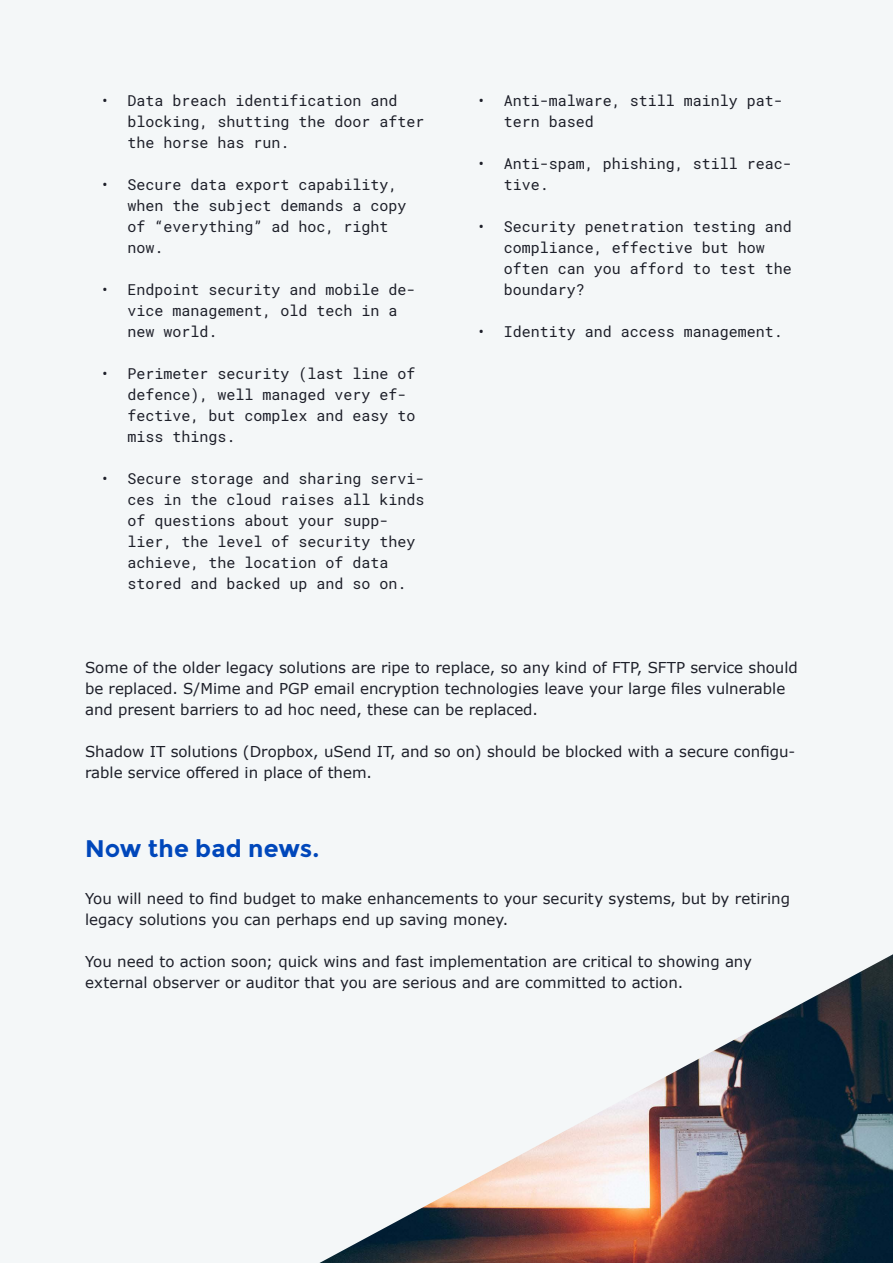
<style>
.page{position:relative;width:893px;height:1263px;background:#f4f7f8}
.page>*{position:absolute;margin:0;border:0;box-sizing:border-box;transform-origin:0 0}
.t1{font:700 24px "Pointsharp";letter-spacing:.005em;color:#0047bb}
.t2{font:15px/21px "Roboto Mono";color:#1d1f29}
.t3{font:15px/21px "Verdana";color:#1d1f29}
</style>
<div class="page">
<img style="left:319px;top:954px;width:574px;height:309px">
<p class="t2" style="left:128px;top:90px;width:299px;text-indent:-27px">• Data breach identification and blocking, shutting the door after the horse has run.</p>
<p class="t2" style="left:128px;top:174px;width:281px;text-indent:-27px">• Secure data export capability, when the subject demands a copy of “everything” ad hoc, right now.</p>
<p class="t2" style="left:128px;top:279px;width:290px;text-indent:-27px">• Endpoint security and mobile de&shy;vice management, old tech in a new world.</p>
<p class="t2" style="left:128px;top:363px;width:290px;text-indent:-27px">• Perimeter security (last line of defence), well managed very ef&shy;fective, but complex and easy to miss things.</p>
<p class="t2" style="left:128px;top:468px;width:299px;text-indent:-27px">• Secure storage and sharing servi&shy;ces in the cloud raises all kinds of questions about your supp&shy;lier, the level of security they achieve, the location of data stored and backed up and so on.</p>
<p class="t2" style="left:504px;top:90px;width:281px;text-indent:-27px">• Anti-malware, still mainly pat&shy;tern based</p>
<p class="t2" style="left:504px;top:153px;width:290px;text-indent:-27px">• Anti-spam, phishing, still reac&shy;tive.</p>
<p class="t2" style="left:504px;top:216px;width:290px;text-indent:-27px">• Security penetration testing and compliance, effective but how often can you afford to test the boundary?</p>
<p class="t2" style="left:477px;top:321px;width:308px">• Identity and access management.</p>
<p class="t3" style="left:85px;top:657px;width:714px">Some of the older legacy solutions are ripe to replace, so any kind of FTP, SFTP service should be replaced. S/Mime and PGP email encryption technologies leave your large files vulnerable and present barriers to ad hoc need, these can be replaced.</p>
<p class="t3" style="left:85px;top:741px;width:712px">Shadow IT solutions (Dropbox, uSend IT, and so on) should be blocked with a secure configu&shy;rable service offered in place of them.</p>
<h1 class="t1" style="left:85px;top:835px;width:236px">Now the bad news.</h1>
<p class="t3" style="left:85px;top:888px;width:706px">You will need to find budget to make enhancements to your security systems, but by retiring legacy solutions you can perhaps end up saving money.</p>
<p class="t3" style="left:85px;top:951px;width:668px">You need to action soon; quick wins and fast implementation are critical to showing any external observer or auditor that you are serious and are committed to action.</p>
</div>
